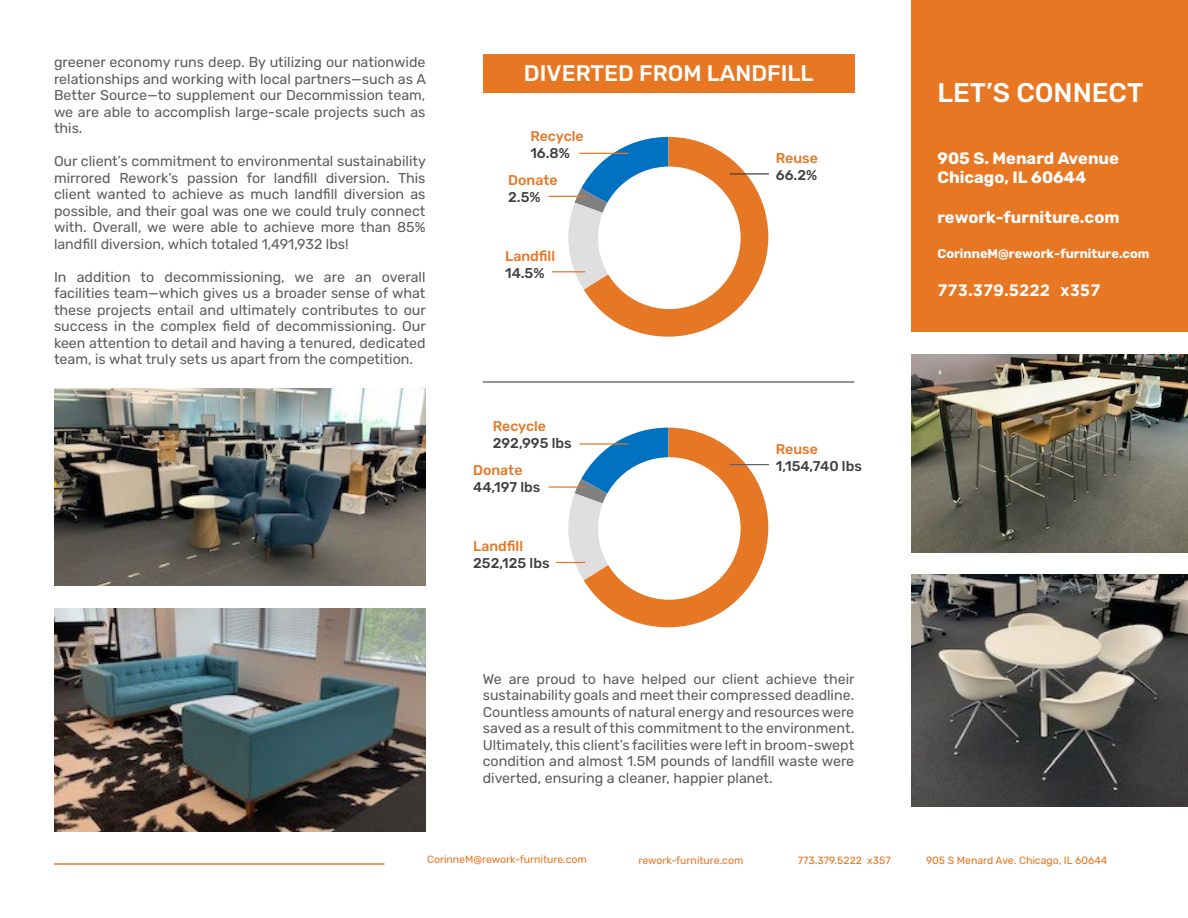
<style>
.page{position:relative;width:1188px;height:918px;background:#fff}
.page>*{position:absolute;margin:0;border:0;box-sizing:border-box;transform-origin:0 0}
.t1{font:500 27px "Rubik";color:#fff}
.t2{font:500 22.5px "Rubik";color:#fff}
.t3{font:700 16.5px/19.4px "Rubik";color:#fff}
.t4{font:700 16.5px "Gotham";color:#fff}
.t5{font:14.25px/16.5px "Rubik";color:#5c5e5e;text-align:justify}
.t6{font:500 14.1px "Rubik";color:#404040}
.t7{font:500 14.1px "Rubik";color:#e67725}
.t8{font:700 12.75px "Rubik";color:#fff}
.t9{font:10.5px "Rubik";color:#e87724}
.t10{font:10.5px "Rubik";color:#e6751f}
</style>
<div class="page">
<div style="left:912px;top:0;width:276px;height:332px;background:#e87724"></div>
<img style="left:912px;top:354px;width:276px;height:198px">
<img style="left:912px;top:575px;width:276px;height:232px">
<div style="left:483px;top:54px;width:371px;height:38px;background:#e87724"></div>
<img style="left:54px;top:609px;width:372px;height:223px">
<hr style="left:54px;top:863px;width:330px;height:2px;background:#e67625">
<hr style="left:483px;top:381px;width:371px;height:2px;background:#737575">
<svg style="left:564px;top:137px;width:204px;height:200px"></svg>
<div style="left:598px;top:167px;width:143px;height:142px;background:#fff;border-radius:50%"></div>
<hr style="left:579px;top:153px;width:49px;height:1px;background:#e57725">
<hr style="left:549px;top:196px;width:36px;height:1px;background:#e57725">
<hr style="left:552px;top:271px;width:33px;height:1px;background:#e57725">
<hr style="left:730px;top:173px;width:39px;height:2px;background:#404040">
<hr style="left:549px;top:486px;width:36px;height:2px;background:#e57725">
<svg style="left:556px;top:428px;width:212px;height:199px"></svg>
<hr style="left:730px;top:464px;width:39px;height:1px;background:#636466">
<img style="left:54px;top:388px;width:372px;height:198px">
<p class="t5" style="left:54px;top:54px;width:373px">greener economy runs deep. By utilizing our nationwide relationships and working with local partners—such as A Better Source—to supplement our Decommission team, we are able to accomplish large-scale projects such as this.</p>
<p class="t5" style="left:54px;top:154px;width:373px">Our client’s commitment to environmental sustainability mirrored Rework’s passion for landfill diversion. This client wanted to achieve as much landfill diversion as possible, and their goal was one we could truly connect with. Overall, we were able to achieve more than 85% landfill diversion, which totaled 1,491,932 lbs!</p>
<p class="t5" style="left:54px;top:269px;width:373px">In addition to decommissioning, we are an overall facilities team—which gives us a broader sense of what these projects entail and ultimately contributes to our success in the complex field of decommissioning. Our keen attention to detail and having a tenured, dedicated team, is what truly sets us apart from the competition.</p>
<h2 class="t2" style="left:524px;top:60px;width:291px">DIVERTED FROM LANDFILL</h2>
<p class="t7" style="left:530px;top:128px;width:55px">Recycle</p>
<p class="t6" style="left:530px;top:145px;width:41px">16.8%</p>
<p class="t7" style="left:508px;top:172px;width:51px">Donate</p>
<p class="t6" style="left:508px;top:189px;width:34px">2.5%</p>
<p class="t7" style="left:505px;top:248px;width:51px">Landfill</p>
<p class="t6" style="left:505px;top:265px;width:41px">14.5%</p>
<p class="t7" style="left:493px;top:418px;width:55px">Recycle</p>
<p class="t6" style="left:493px;top:435px;width:80px">292,995 lbs</p>
<p class="t7" style="left:473px;top:463px;width:51px">Donate</p>
<p class="t6" style="left:473px;top:480px;width:69px">44,197 lbs</p>
<p class="t7" style="left:473px;top:538px;width:51px">Landfill</p>
<p class="t6" style="left:473px;top:555px;width:78px">252,125 lbs</p>
<p class="t7" style="left:776px;top:150px;width:44px">Reuse</p>
<p class="t6" style="left:776px;top:167px;width:43px">66.2%</p>
<p class="t7" style="left:776px;top:441px;width:44px">Reuse</p>
<p class="t6" style="left:776px;top:458px;width:88px">1,154,740 lbs</p>
<p class="t5" style="left:483px;top:671px;width:373px">We are proud to have helped our client achieve their sustainability goals and meet their compressed deadline.<br>Countless amounts of natural energy and resources were saved as a result of this commitment to the environment.<br>Ultimately, this client’s facilities were left in broom-swept condition and almost 1.5M pounds of landfill waste were diverted, ensuring a cleaner, happier planet.</p>
<h1 class="t1" style="left:937px;top:78px;width:207px">LET’S CONNECT</h1>
<p class="t3" style="left:937px;top:149px;width:183px">905 S. Menard Avenue<br>Chicago, IL 60644</p>
<p class="t3" style="left:937px;top:208px;width:184px">rework-furniture.com</p>
<p class="t8" style="left:937px;top:246px;width:214px">CorinneM@rework-furniture.com</p>
<p class="t4" style="left:937px;top:281px;width:165px">773.379.5222 x357</p>
<p class="t9" style="left:427px;top:854px;width:161px">CorinneM@rework-furniture.com</p>
<p class="t9" style="left:639px;top:854px;width:106px">rework-furniture.com</p>
<p class="t10" style="left:798px;top:854px;width:95px">773.379.5222 x357</p>
<p class="t10" style="left:926px;top:854px;width:183px">905 S Menard Ave. Chicago, IL 60644</p>
</div>
